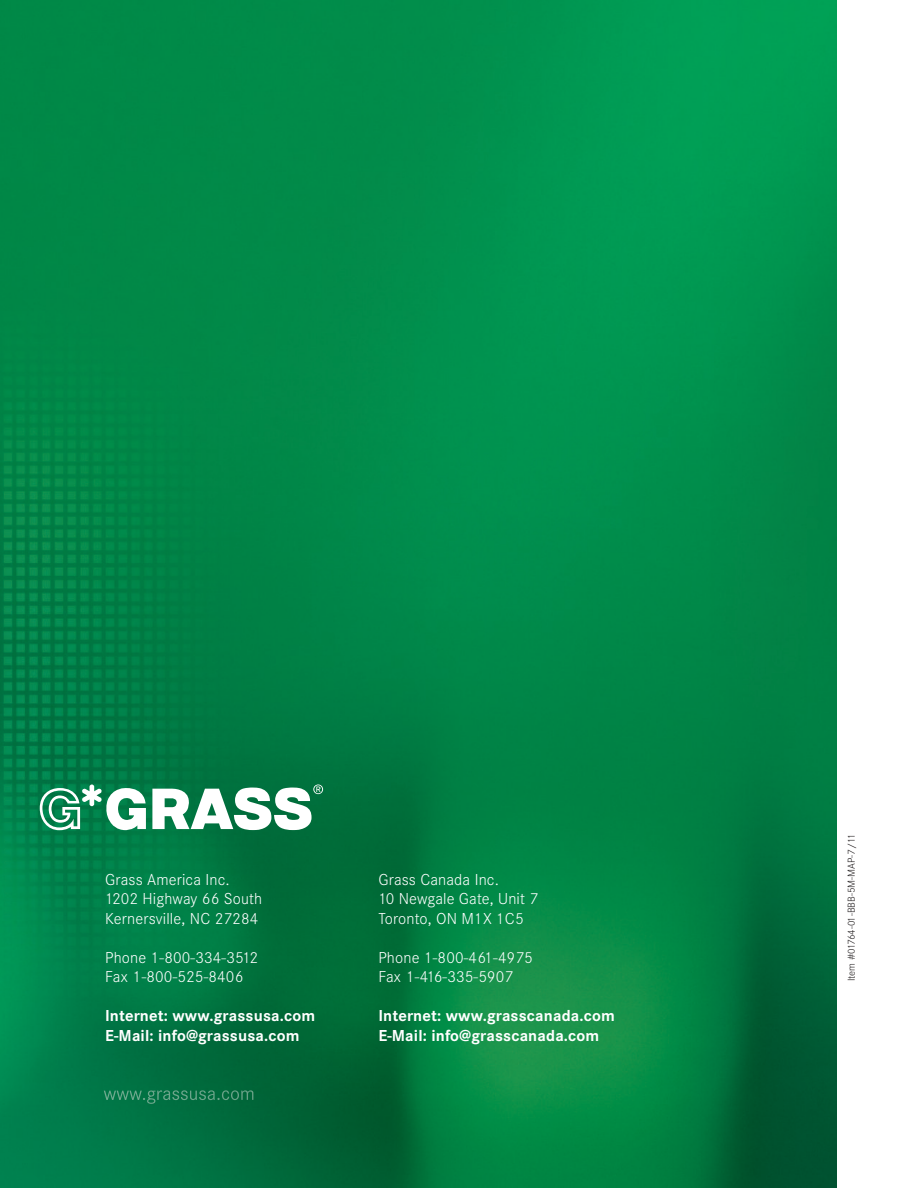
<style>
.page{position:relative;width:918px;height:1188px;background:#fff}
.page>*{position:absolute;margin:0;border:0;box-sizing:border-box;transform-origin:0 0}
.t1{font:300 16.5px/19.5px "Corporate S";letter-spacing:.01em;color:#fff}
.t2{font:700 16.5px/19.5px "Corporate S";letter-spacing:.01em;color:#fff}
.t3{font:300 10.5px "Corporate S";color:#231f20}
</style>
<div class="page">
<img style="left:0;top:0;width:837px;height:1188px">
<svg style="left:40px;top:785px;width:106px;height:45px"></svg>
<svg style="left:152px;top:785px;width:171px;height:45px"></svg>
<img style="left:104px;top:1090px;width:111px;height:14px">
<p class="t1" style="left:105px;top:869px;width:159px">Grass America Inc.<br>1202 Highway 66 South<br>Kernersville, NC 27284</p>
<p class="t1" style="left:105px;top:947px;width:154px">Phone 1-800-334-3512<br>Fax 1-800-525-8406</p>
<p class="t2" style="left:105px;top:1006px;width:212px">Internet: www.grassusa.com<br>E-Mail: info@grassusa.com</p>
<p class="t1" style="left:378px;top:869px;width:161px">Grass Canada Inc.<br>10 Newgale Gate, Unit 7<br>Toronto, ON M1X 1C5</p>
<p class="t1" style="left:378px;top:947px;width:156px">Phone 1-800-461-4975<br>Fax 1-416-335-5907</p>
<p class="t2" style="left:378px;top:1006px;width:238px">Internet: www.grasscanada.com<br>E-Mail: info@grasscanada.com</p>
<p class="t3" style="left:845px;top:981px;width:148px;rotate:-90deg">Item #01764-01-BBB-5M-MAP-7/11</p>
</div>
